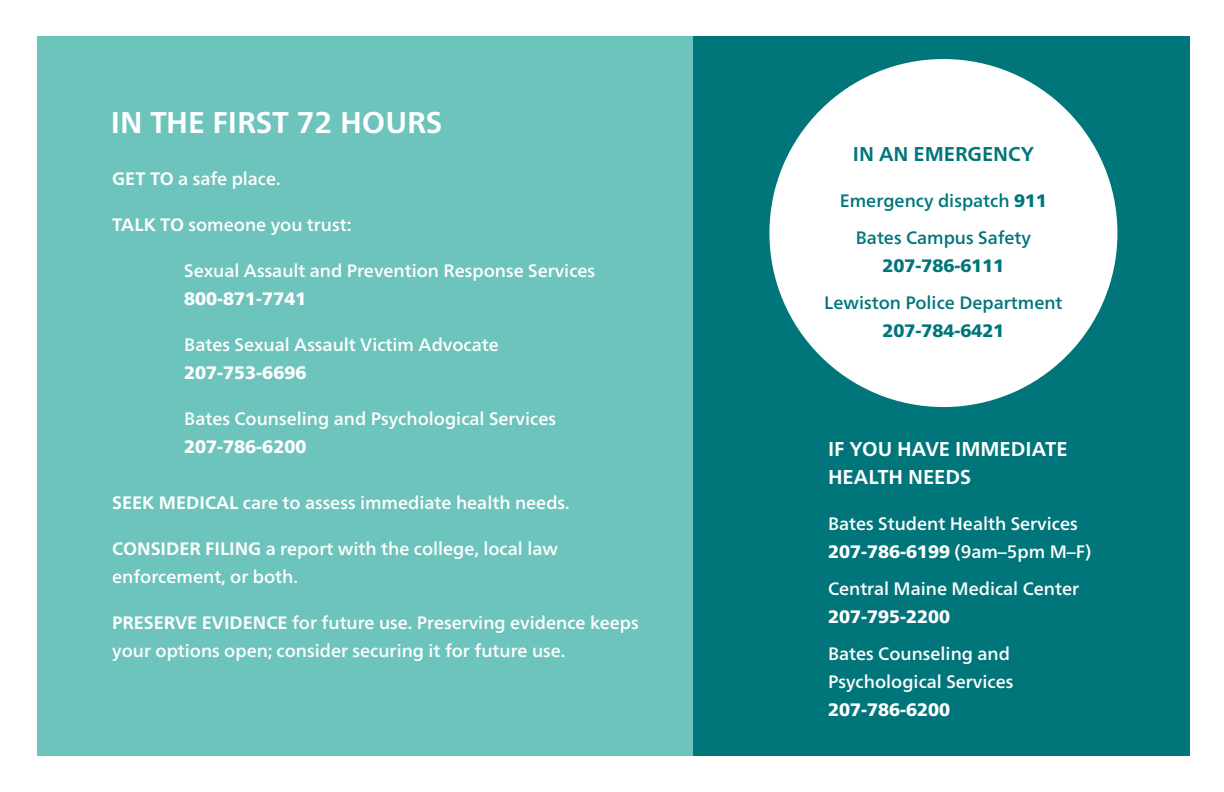
<style>
.page{position:relative;width:1224px;height:792px;background:#fff}
.page>*{position:absolute;margin:0;border:0;box-sizing:border-box;transform-origin:0 0}
.t1{font:700 30px "Frutiger Neue LT Pro";color:#fff}
.t2{font:700 20px/28px "Frutiger Neue LT Pro";color:#fff}
.t3{font:700 20px "Frutiger Neue LT Pro";color:#00757a}
.t4{font:500 18px/28px "Frutiger Neue LT Pro";color:#fff}
.t5{font:500 18px/37px "Frutiger Neue LT Pro";color:#00757a;text-align:center}
.t6{font:900 18px "Frutiger Neue LT Pro";color:#fff}
.t7{font:900 18px "Frutiger Neue LT Pro";color:#00757a}
.s1{font-weight:700}
.s2{font-weight:900}
</style>
<div class="page">
<div style="left:37px;top:36px;width:656px;height:720px;background:#6dc4bc"></div>
<div style="left:693px;top:36px;width:496px;height:720px;background:#00757a"></div>
<div style="left:769px;top:59px;width:348px;height:348px;background:#fff;border-radius:50%"></div>
<h1 class="t1" style="left:111px;top:105px;width:333px">IN THE FIRST 72 HOURS</h1>
<p class="t4" style="left:112px;top:165px;width:170px"><span class="s1">GET TO</span> a safe place.</p>
<p class="t4" style="left:112px;top:211px;width:241px"><span class="s1">TALK TO</span> someone you trust:</p>
<p class="t4" style="left:184px;top:257px;width:413px">Sexual Assault and Prevention Response Services</p>
<p class="t6" style="left:184px;top:288px;width:124px">800-871-7741</p>
<p class="t4" style="left:184px;top:331px;width:316px">Bates Sexual Assault Victim Advocate</p>
<p class="t6" style="left:184px;top:362px;width:124px">207-753-6696</p>
<p class="t4" style="left:184px;top:405px;width:373px">Bates Counseling and Psychological Services</p>
<p class="t6" style="left:184px;top:436px;width:124px">207-786-6200</p>
<p class="t4" style="left:112px;top:489px;width:459px"><span class="s1">SEEK MEDICAL</span> care to assess immediate health needs.</p>
<p class="t4" style="left:112px;top:535px;width:447px"><span class="s1">CONSIDER FILING</span> a report with the college, local law enforcement, or both.</p>
<p class="t4" style="left:112px;top:609px;width:528px"><span class="s1">PRESERVE EVIDENCE</span> for future use. Preserving evidence keeps your options open; consider securing it for future use.</p>
<p class="t3" style="left:853px;top:142px;width:183px">IN AN EMERGENCY</p>
<p class="t5" style="left:840px;top:182px;width:209px">Emergency dispatch <span class="s2">911<br></span>Bates Campus Safety</p>
<p class="t7" style="left:882px;top:255px;width:124px">207-786-6111</p>
<p class="t5" style="left:824px;top:284px;width:240px">Lewiston Police Department</p>
<p class="t7" style="left:882px;top:320px;width:124px">207-784-6421</p>
<p class="t2" style="left:828px;top:435px;width:241px">IF YOU HAVE IMMEDIATE<br>HEALTH NEEDS</p>
<p class="t4" style="left:828px;top:509px;width:265px">Bates Student Health Services<br><span class="s2">207-786-6199</span> (9am–5pm M–F)</p>
<p class="t4" style="left:828px;top:574px;width:253px">Central Maine Medical Center</p>
<p class="t6" style="left:828px;top:606px;width:124px">207-795-2200</p>
<p class="t4" style="left:828px;top:639px;width:187px">Bates Counseling and<br>Psychological Services</p>
<p class="t6" style="left:828px;top:699px;width:124px">207-786-6200</p>
</div>
